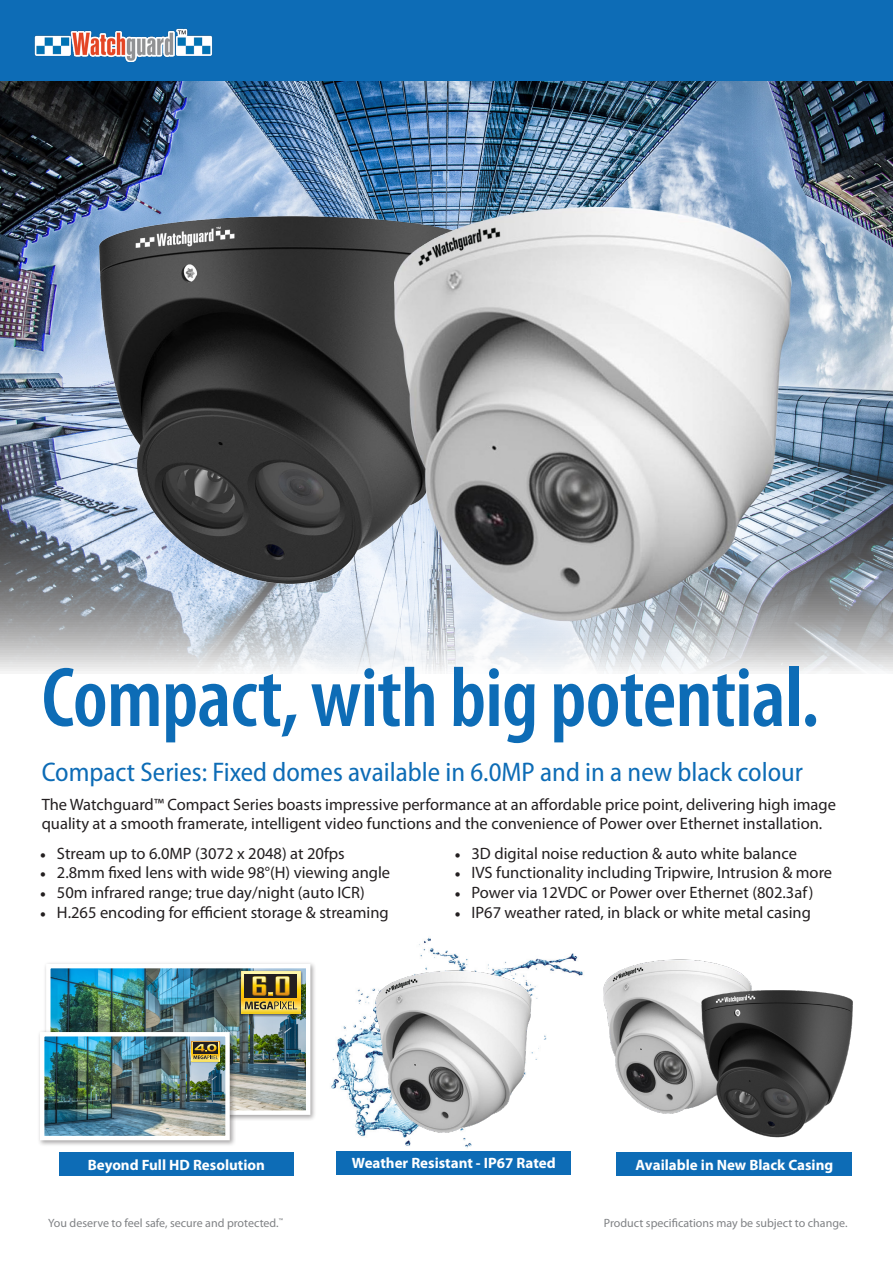
<style>
.page{position:relative;width:893px;height:1263px;background:#fff}
.page>*{position:absolute;margin:0;border:0;box-sizing:border-box;transform-origin:0 0}
.t1{font:600 condensed 85.5px "Myriad Pro";letter-spacing:-.01em;color:#0d6cb6}
.t2{font:semi-condensed 27px "Myriad Pro";color:#0d6cb6}
.t3{font:16.5px/19.8px "Myriad Pro";color:#231f20}
.t4{font:700 15px "Myriad Pro";color:#fff}
.t5{font:12px "Myriad Pro";color:#808285}
.s1{font-family:"Minion Pro"}
</style>
<div class="page">
<img style="left:0;top:81px;width:893px;height:590px">
<div style="left:0;top:0;width:893px;height:81px;background:#0d6cb6"></div>
<img style="left:34px;top:28px;width:179px;height:33px">
<div style="left:617px;top:1152px;width:235px;height:23px;background:#0d6cb6"></div>
<div style="left:43px;top:961px;width:274px;height:160px;background:#231f20;opacity:.4"></div>
<img style="left:51px;top:969px;width:254px;height:141px">
<div style="left:46px;top:964px;width:264px;height:151px;border:4px solid #fff"></div>
<div style="left:37px;top:1029px;width:199px;height:117px;background:#231f20;opacity:.4"></div>
<img style="left:45px;top:1037px;width:180px;height:98px">
<div style="left:40px;top:1032px;width:190px;height:108px;border:4px solid #fff"></div>
<div style="left:239px;top:970px;width:64px;height:47px;background:#231f20;opacity:.65"></div>
<svg style="left:241px;top:971px;width:60px;height:42px;background:#9f883b"></svg>
<div style="left:59px;top:1152px;width:234px;height:23px;background:#0d6cb6"></div>
<div style="left:191px;top:1041px;width:29px;height:21px;background:#231f20;opacity:.65"></div>
<div style="left:193px;top:1042px;width:25px;height:12px;background:#231f20"></div>
<svg style="left:193px;top:1044px;width:25px;height:15px"></svg>
<img style="left:331px;top:938px;width:251px;height:165px">
<div style="left:337px;top:1151px;width:234px;height:23px;background:#0d6cb6"></div>
<img style="left:352px;top:950px;width:202px;height:198px">
<img style="left:582px;top:959px;width:168px;height:155px">
<img style="left:696px;top:982px;width:157px;height:156px">
<img style="left:84px;top:198px;width:292px;height:404px">
<img style="left:376px;top:189px;width:433px;height:450px">
<p class="t1" style="left:42px;top:645px;width:779px">Compact, with big potential.</p>
<p class="t2" style="left:42px;top:756px;width:763px">Compact Series: Fixed domes available in 6.0MP and in a new black colour</p>
<p class="t3" style="left:42px;top:794px;width:796px">The Watchguard™ Compact Series boasts impressive performance at an affordable price point, delivering high image quality at a smooth framerate, intelligent video functions and the convenience of Power over Ethernet installation.</p>
<p class="t3" style="left:40px;top:843px;width:306px"><span class="s1">•</span> Stream up to 6.0MP (3072 x 2048) at 20fps</p>
<p class="t3" style="left:40px;top:863px;width:352px"><span class="s1">•</span> 2.8mm fixed lens with wide 98°(H) viewing angle</p>
<p class="t3" style="left:40px;top:882px;width:326px"><span class="s1">•</span> 50m infrared range; true day/night (auto ICR)</p>
<p class="t3" style="left:40px;top:902px;width:350px"><span class="s1">•</span> H.265 encoding for efficient storage &amp; streaming</p>
<p class="t3" style="left:454px;top:843px;width:344px"><span class="s1">•</span> 3D digital noise reduction &amp; auto white balance</p>
<p class="t3" style="left:454px;top:863px;width:379px"><span class="s1">•</span> IVS functionality including Tripwire, Intrusion &amp; more</p>
<p class="t3" style="left:454px;top:882px;width:361px"><span class="s1">•</span> Power via 12VDC or Power over Ethernet (802.3af)</p>
<p class="t3" style="left:454px;top:902px;width:358px"><span class="s1">•</span> IP67 weather rated, in black or white metal casing</p>
<p class="t4" style="left:88px;top:1155px;width:179px">Beyond Full HD Resolution</p>
<p class="t4" style="left:352px;top:1153px;width:205px">Weather Resistant - IP67 Rated</p>
<p class="t4" style="left:635px;top:1155px;width:199px">Available in New Black Casing</p>
<p class="t5" style="left:48px;top:1215px;width:236px">You deserve to feel safe, secure and protected.<sup>™</sup></p>
<p class="t5" style="left:604px;top:1215px;width:245px">Product specifications may be subject to change.</p>
</div>
